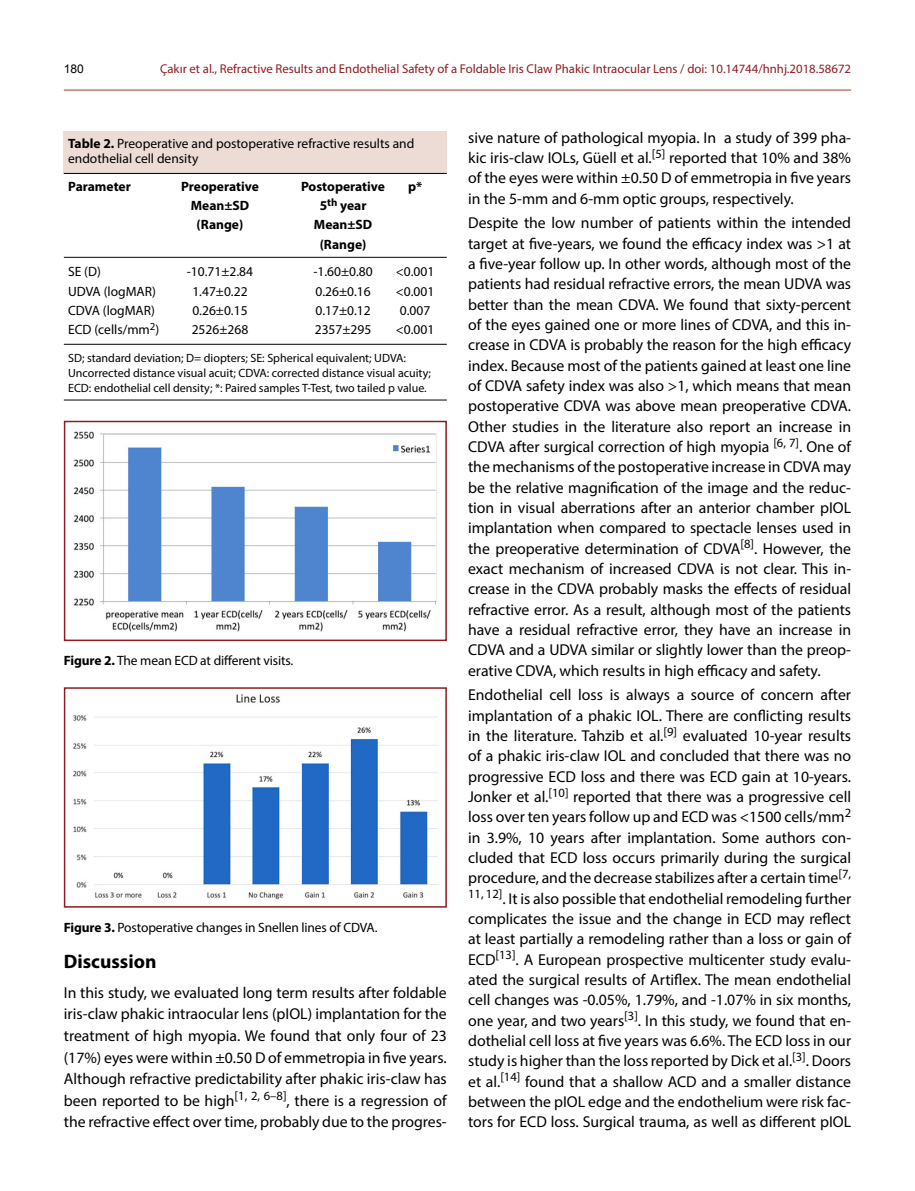
<style>
.page{position:relative;width:915px;height:1191px;background:#fff}
.page>*{position:absolute;margin:0;border:0;box-sizing:border-box;transform-origin:0 0}
.t1{font:700 19.5px "Myriad Pro";color:#000}
.t2{font:15.75px/20.4px "Myriad Pro";color:#000;text-align:justify}
.t3{font:13.5px/15px "Myriad Pro";color:#000}
.t4{font:700 13.5px/19.2px "Myriad Pro";color:#000;text-align:center}
.t5{font:12.75px "Myriad Pro";color:#8f1b1e}
.t6{font:12px/15px "Myriad Pro";color:#000}
.t7{font:12px "Arial";color:#000}
.s1{font-weight:700}
</style>
<div class="page">
<hr style="left:64px;top:89px;width:786px;height:2px;background:#bd7f6c">
<div style="left:64px;top:131px;width:382px;height:42px;background:#ecdcd5"></div>
<hr style="left:64px;top:173px;width:382px;height:1px;background:#000">
<hr style="left:64px;top:344px;width:382px;height:1px;background:#000">
<hr style="left:64px;top:400px;width:382px;height:1px;background:#000">
<hr style="left:64px;top:257px;width:382px;height:1px;background:#000">
<div style="left:64px;top:421px;width:382px;height:220px;border:2px solid #8f1b1e"></div>
<img style="left:73px;top:431px;width:364px;height:201px">
<div style="left:64px;top:687px;width:382px;height:220px;border:2px solid #8f1b1e"></div>
<img style="left:73px;top:694px;width:365px;height:205px">
<p class="t7" style="left:64px;top:60px;width:22px">180</p>
<p class="t5" style="left:160px;top:61px;width:692px">Çakır et al., Refractive Results and Endothelial Safety of a Foldable Iris Claw Phakic Intraocular Lens / doi: 10.14744/hnhj.2018.58672</p>
<p class="t3" style="left:68px;top:136px;width:347px"><span class="s1">Table 2.</span> Preoperative and postoperative refractive results and endothelial cell density</p>
<p class="t4" style="left:68px;top:176px;width:64px">Parameter</p>
<p class="t4" style="left:181px;top:176px;width:79px">Preoperative</p>
<p class="t4" style="left:301px;top:176px;width:85px">Postoperative</p>
<p class="t4" style="left:408px;top:176px;width:16px">p*</p>
<p class="t4" style="left:191px;top:195px;width:60px">Mean±SD</p>
<p class="t4" style="left:319px;top:195px;width:48px">5<sup>th</sup> year</p>
<p class="t4" style="left:196px;top:215px;width:48px">(Range)</p>
<p class="t4" style="left:314px;top:215px;width:60px">Mean±SD (Range)</p>
<p class="t3" style="left:68px;top:264px;width:34px">SE (D)</p>
<p class="t3" style="left:187px;top:264px;width:68px">-10.71±2.84</p>
<p class="t3" style="left:313px;top:264px;width:61px">-1.60±0.80</p>
<p class="t3" style="left:396px;top:264px;width:40px">&lt;0.001</p>
<p class="t3" style="left:68px;top:283px;width:89px">UDVA (logMAR)</p>
<p class="t3" style="left:192px;top:283px;width:57px">1.47±0.22</p>
<p class="t3" style="left:315px;top:283px;width:57px">0.26±0.16</p>
<p class="t3" style="left:396px;top:283px;width:40px">&lt;0.001</p>
<p class="t3" style="left:68px;top:303px;width:88px">CDVA (logMAR)</p>
<p class="t3" style="left:192px;top:303px;width:57px">0.26±0.15</p>
<p class="t3" style="left:315px;top:303px;width:57px">0.17±0.12</p>
<p class="t3" style="left:400px;top:303px;width:32px">0.007</p>
<p class="t3" style="left:68px;top:322px;width:93px">ECD (cells/mm<sup>2</sup>)</p>
<p class="t3" style="left:192px;top:322px;width:58px">2526±268</p>
<p class="t3" style="left:315px;top:322px;width:58px">2357±295</p>
<p class="t3" style="left:396px;top:322px;width:40px">&lt;0.001</p>
<p class="t6" style="left:68px;top:350px;width:364px">SD; standard deviation; D= diopters; SE: Spherical equivalent; UDVA:<br>Uncorrected distance visual acuit; CDVA: corrected distance visual acuity;<br>ECD: endothelial cell density; *: Paired samples T-Test, two tailed p value.</p>
<p class="t3" style="left:64px;top:653px;width:231px"><span class="s1">Figure 2.</span> The mean ECD at different visits.</p>
<p class="t3" style="left:64px;top:919px;width:315px"><span class="s1">Figure 3.</span> Postoperative changes in Snellen lines of CDVA.</p>
<p class="t1" style="left:64px;top:948px;width:94px">Discussion</p>
<p class="t2" style="left:64px;top:981px;width:384px;line-height:21.6px">In this study, we evaluated long term results after foldable iris-claw phakic intraocular lens (pIOL) implantation for the treatment of high myopia. We found that only four of 23 (17%) eyes were within ±0.50 D of emmetropia in five years.<br>Although refractive predictability after phakic iris-claw has been reported to be high<sup>[1,</sup> <sup>2,</sup> <sup>6–8]</sup>, there is a regression of the refractive effect over time, probably due to the progres-</p>
<p class="t2" style="left:468px;top:127px;width:384px">sive nature of pathological myopia. In a study of 399 pha&shy;kic iris-claw IOLs, Güell et al.<sup>[5]</sup> reported that 10% and 38% of the eyes were within ±0.50 D of emmetropia in five years in the 5-mm and 6-mm optic groups, respectively.</p>
<p class="t2" style="left:468px;top:212px;width:384px">Despite the low number of patients within the intended target at five-years, we found the efficacy index was &gt;1 at a five-year follow up. In other words, although most of the patients had residual refractive errors, the mean UDVA was better than the mean CDVA. We found that sixty-percent of the eyes gained one or more lines of CDVA, and this in&shy;crease in CDVA is probably the reason for the high efficacy index. Because most of the patients gained at least one line of CDVA safety index was also &gt;1, which means that mean postoperative CDVA was above mean preoperative CDVA.<br>Other studies in the literature also report an increase in CDVA after surgical correction of high myopia <sup>[6,</sup> <sup>7]</sup>. One of the mechanisms of the postoperative increase in CDVA may be the relative magnification of the image and the reduc&shy;tion in visual aberrations after an anterior chamber pIOL implantation when compared to spectacle lenses used in the preoperative determination of CDVA<sup>[8]</sup>. However, the exact mechanism of increased CDVA is not clear. This in&shy;crease in the CDVA probably masks the effects of residual refractive error. As a result, although most of the patients have a residual refractive error, they have an increase in CDVA and a UDVA similar or slightly lower than the preop&shy;erative CDVA, which results in high efficacy and safety.</p>
<p class="t2" style="left:468px;top:684px;width:384px">Endothelial cell loss is always a source of concern after implantation of a phakic IOL. There are conflicting results in the literature. Tahzib et al.<sup>[9]</sup> evaluated 10-year results of a phakic iris-claw IOL and concluded that there was no progressive ECD loss and there was ECD gain at 10-years.<br>Jonker et al.<sup>[10]</sup> reported that there was a progressive cell loss over ten years follow up and ECD was &lt;1500 cells/mm<sup>2 </sup>in 3.9%, 10 years after implantation. Some authors con&shy;cluded that ECD loss occurs primarily during the surgical procedure, and the decrease stabilizes after a certain time<sup>[7, 11,</sup> <sup>12]</sup>. It is also possible that endothelial remodeling further complicates the issue and the change in ECD may reflect at least partially a remodeling rather than a loss or gain of ECD<sup>[13]</sup>. A European prospective multicenter study evalu&shy;ated the surgical results of Artiflex. The mean endothelial cell changes was -0.05%, 1.79%, and -1.07% in six months, one year, and two years<sup>[3]</sup>. In this study, we found that en&shy;dothelial cell loss at five years was 6.6%. The ECD loss in our study is higher than the loss reported by Dick et al.<sup>[3]</sup>. Doors et al.<sup>[14]</sup> found that a shallow ACD and a smaller distance between the pIOL edge and the endothelium were risk fac&shy;tors for ECD loss. Surgical trauma, as well as different pIOL</p>
</div>
